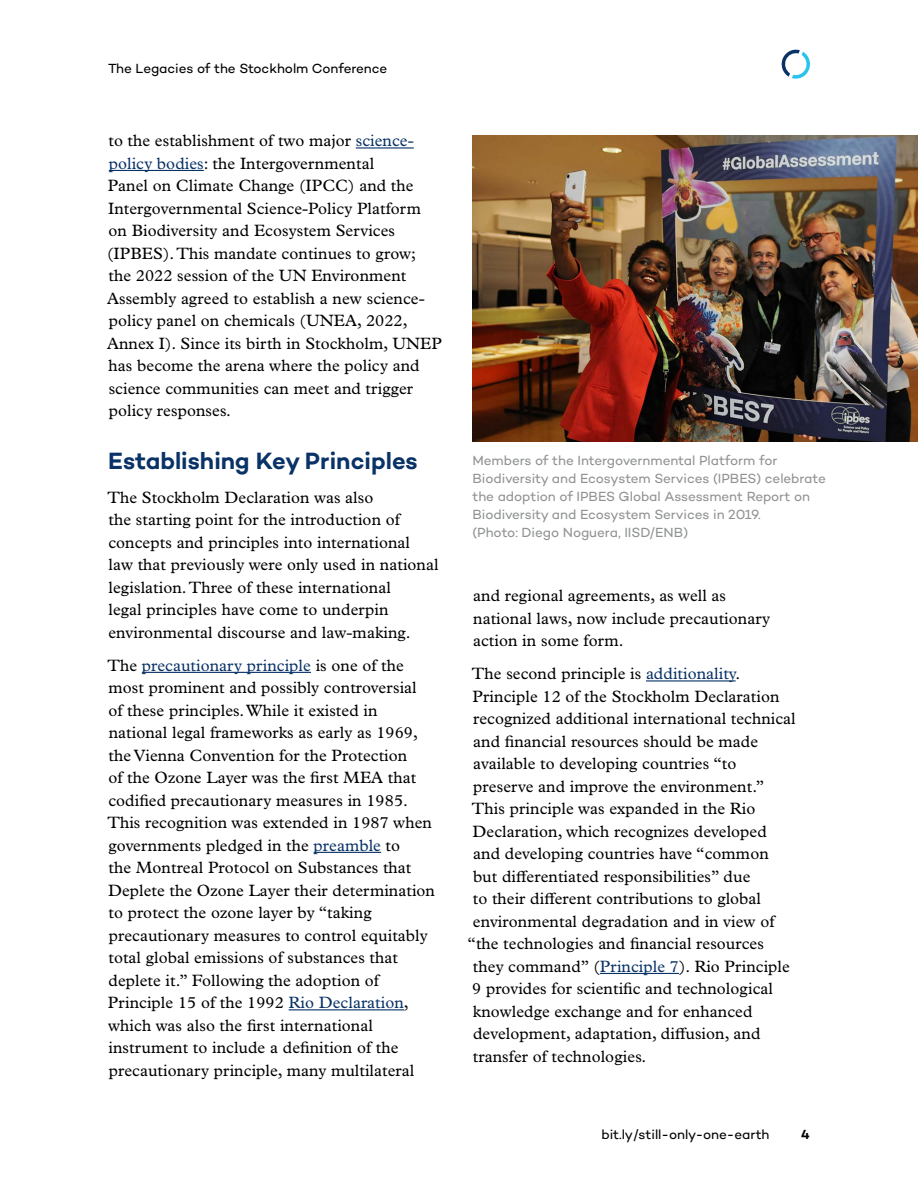
<style>
.page{position:relative;width:918px;height:1188px;background:#fff}
.page>*{position:absolute;margin:0;border:0;box-sizing:border-box;transform-origin:0 0}
.t1{font:600 24px "Campton";color:#093266}
.t2{font:16.5px/22.5px "Plantin MT Pro";letter-spacing:.005em;color:#000}
.Table_source{font:13.5px/18px "Campton";letter-spacing:-.01em;color:#909293}
.t3{font:13.5px "Campton";letter-spacing:-.005em;color:#000}
.t4{font:600 13.5px "Campton";color:#000}
.s1{color:#093266}
</style>
<div class="page">
<svg style="left:781px;top:49px;width:29px;height:30px"></svg>
<hr style="left:356px;top:147px;width:58px;height:2px;background:#093266">
<hr style="left:109px;top:170px;width:95px;height:1px;background:#093266">
<hr style="left:142px;top:672px;width:169px;height:1px;background:#093266">
<hr style="left:314px;top:852px;width:67px;height:1px;background:#093266">
<hr style="left:289px;top:1009px;width:115px;height:1px;background:#093266">
<hr style="left:646px;top:680px;width:90px;height:2px;background:#093266">
<hr style="left:600px;top:973px;width:79px;height:1px;background:#093266">
<img style="left:472px;top:135px;width:446px;height:306px">
<p class="t3" style="left:108px;top:60px;width:281px">The Legacies of the Stockholm Conference</p>
<p class="t2" style="left:107px;top:130px;width:336px">to the establishment of two major <span class="s1">science&shy;policy bodies</span>: the Intergovernmental<br>Panel on Climate Change (IPCC) and the Intergovernmental Science-Policy Platform on Biodiversity and Ecosystem Services (IPBES). This mandate continues to grow; the 2022 session of the UN Environment Assembly agreed to establish a new science&shy;policy panel on chemicals (UNEA, 2022, Annex I). Since its birth in Stockholm, UNEP has become the arena where the policy and science communities can meet and trigger policy responses.</p>
<h1 class="t1" style="left:108px;top:446px;width:311px">Establishing Key Principles</h1>
<p class="t2" style="left:107px;top:486px;width:333px">The Stockholm Declaration was also<br>the starting point for the introduction of concepts and principles into international<br>law that previously were only used in national legislation. Three of these international<br>legal principles have come to underpin environmental discourse and law-making.</p>
<p class="t2" style="left:107px;top:654px;width:329px">The <span class="s1">precautionary principle</span> is one of the most prominent and possibly controversial<br>of these principles. While it existed in national legal frameworks as early as 1969, the Vienna Convention for the Protection<br>of the Ozone Layer was the first MEA that codified precautionary measures in 1985.<br>This recognition was extended in 1987 when governments pledged in the <span class="s1">preamble</span> to<br>the Montreal Protocol on Substances that Deplete the Ozone Layer their determination to protect the ozone layer by “taking precautionary measures to control equitably total global emissions of substances that deplete it.” Following the adoption of Principle 15 of the 1992 <span class="s1">Rio Declaration</span>, which was also the first international instrument to include a definition of the precautionary principle, many multilateral</p>
<p class="Table_source" style="left:472px;top:452px;width:355px">Members of the Intergovernmental Platform for Biodiversity and Ecosystem Services (IPBES) celebrate the adoption of IPBES Global Assessment Report on Biodiversity and Ecosystem Services in 2019.<br>(Photo: Diego Noguera, IISD/ENB)</p>
<p class="t2" style="left:473px;top:584px;width:299px">and regional agreements, as well as national laws, now include precautionary action in some form.</p>
<p class="t2" style="left:472px;top:663px;width:270px">The second principle is <span class="s1">additionality</span>.</p>
<p class="t2" style="left:472px;top:685px;width:309px">Principle 12 of the Stockholm Declaration</p>
<p class="t2" style="left:473px;top:708px;width:324px">recognized additional international technical</p>
<p class="t2" style="left:473px;top:730px;width:287px">and financial resources should be made</p>
<p class="t2" style="left:473px;top:753px;width:265px">available to developing countries “to</p>
<p class="t2" style="left:473px;top:775px;width:293px">preserve and improve the environment.”</p>
<p class="t2" style="left:472px;top:798px;width:285px">This principle was expanded in the Rio</p>
<p class="t2" style="left:473px;top:820px;width:296px">Declaration, which recognizes developed</p>
<p class="t2" style="left:473px;top:843px;width:297px">and developing countries have “common</p>
<p class="t2" style="left:473px;top:865px;width:279px">but differentiated responsibilities” due</p>
<p class="t2" style="left:473px;top:888px;width:290px">to their different contributions to global</p>
<p class="t2" style="left:473px;top:910px;width:303px">environmental degradation and in view of</p>
<p class="t2" style="left:468px;top:933px;width:298px">“the technologies and financial resources</p>
<p class="t2" style="left:473px;top:955px;width:318px">they command” (<span class="s1">Principle 7</span>). Rio Principle</p>
<p class="t2" style="left:472px;top:978px;width:302px">9 provides for scientific and technological</p>
<p class="t2" style="left:473px;top:1000px;width:281px">knowledge exchange and for enhanced</p>
<p class="t2" style="left:473px;top:1023px;width:289px">development, adaptation, diffusion, and</p>
<p class="t2" style="left:473px;top:1045px;width:175px">transfer of technologies.</p>
<p class="t3" style="left:601px;top:1126px;width:170px">bit.ly/still-only-one-earth</p>
<p class="t4" style="left:801px;top:1126px;width:10px">4</p>
</div>
